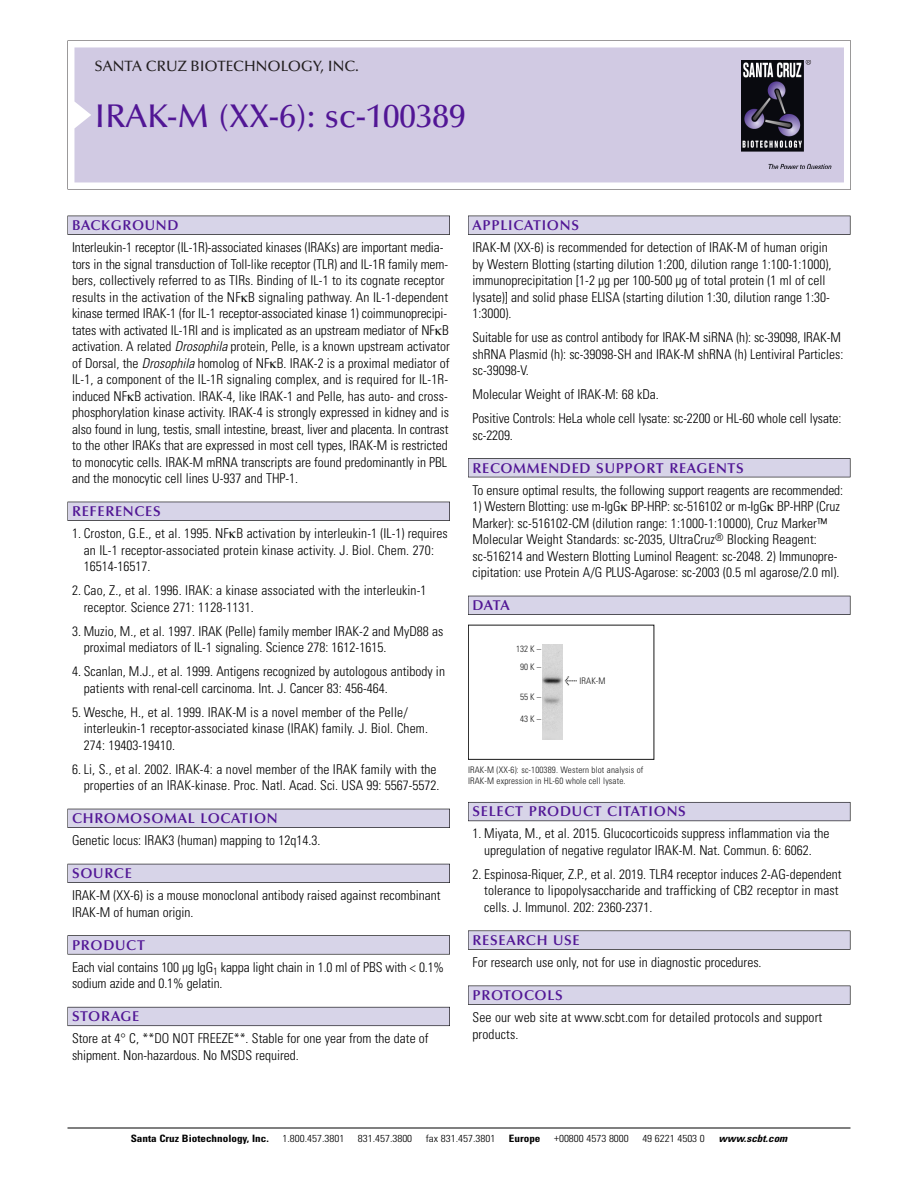
<style>
.page{position:relative;width:918px;height:1188px;background:#fff}
.page>*{position:absolute;margin:0;border:0;box-sizing:border-box;transform-origin:0 0}
.t1{font:500 33px "Optima";color:#511695}
.t2{font:500 15px "Optima";color:#231f20}
.t3{font:600 14.25px "Optima";letter-spacing:.05em;color:#511695}
.t4{font:300 condensed 13.5px/16.5px "Univers";color:#000}
.t5{font:300 condensed 10.2px "Univers";color:#000;scale:1.1 1}
.t6{font:700 condensed 10.2px "Univers";color:#000;scale:1.1 1}
.t7{font:italic 700 condensed 10.2px "Univers";color:#000;scale:1.1 1}
.t8{font:300 condensed 9px/10.5px "Univers";letter-spacing:.015em;color:#191919}
.s1{font-style:italic}
.s2{font-family:"Meta Plus";font-weight:400;font-stretch:normal;font-size:10.5px}
</style>
<div class="page">
<svg style="left:74px;top:41px;width:777px;height:148px"></svg>
<div style="left:74px;top:47px;width:770px;height:135px;background:#d1cae3"></div>
<img style="left:741px;top:60px;width:90px;height:108px">
<div style="left:68px;top:216px;width:382px;height:19px;background:#535256"></div>
<div style="left:68px;top:216px;width:381px;height:18px;background:#d7d4e8"></div>
<div style="left:68px;top:502px;width:382px;height:19px;background:#525156"></div>
<div style="left:68px;top:502px;width:381px;height:18px;background:#d7d4e8"></div>
<div style="left:68px;top:809px;width:382px;height:19px;background:#515057"></div>
<div style="left:68px;top:809px;width:381px;height:18px;background:#d7d4e8"></div>
<div style="left:68px;top:864px;width:382px;height:19px;background:#535259"></div>
<div style="left:68px;top:864px;width:381px;height:18px;background:#d7d4e8"></div>
<svg style="left:68px;top:935px;width:382px;height:20px"></svg>
<div style="left:68px;top:936px;width:381px;height:18px;background:#d7d4e8"></div>
<div style="left:68px;top:1007px;width:382px;height:19px;background:#64626c"></div>
<div style="left:68px;top:1007px;width:381px;height:18px;background:#d7d4e8"></div>
<div style="left:468px;top:216px;width:382px;height:19px;background:#535256"></div>
<div style="left:468px;top:216px;width:382px;height:18px;background:#d7d4e8"></div>
<div style="left:468px;top:458px;width:382px;height:19px;background:#515155"></div>
<div style="left:468px;top:459px;width:382px;height:18px;background:#d7d4e8"></div>
<div style="left:468px;top:596px;width:382px;height:19px;background:#515057"></div>
<div style="left:468px;top:596px;width:382px;height:18px;background:#d7d4e8"></div>
<div style="left:468px;top:802px;width:382px;height:19px;background:#5e5d65"></div>
<div style="left:468px;top:803px;width:382px;height:18px;background:#d7d4e8"></div>
<div style="left:468px;top:931px;width:382px;height:19px;background:#58575a"></div>
<div style="left:468px;top:931px;width:382px;height:18px;background:#d7d4e8"></div>
<div style="left:468px;top:986px;width:382px;height:19px;background:#545457"></div>
<div style="left:468px;top:986px;width:382px;height:18px;background:#d7d4e8"></div>
<hr style="left:68px;top:1128px;width:782px;height:1px;background:#000">
<div style="left:468px;top:625px;width:186px;height:135px;border:1px solid #191919"></div>
<img style="left:542px;top:645px;width:21px;height:95px">
<p class="t2" style="left:94px;top:60px;width:266px">SANTA CRUZ BIOTECHNOLOGY, INC.</p>
<p class="t1" style="left:94px;top:102px;width:373px">IRAK-M (XX-6): sc-100389</p>
<p class="t3" style="left:72px;top:219px;width:108px">BACKGROUND</p>
<p class="t4" style="left:72px;top:240px;width:379px">Interleukin-1 receptor (IL-1R)-associated kinases (IRAKs) are important media&shy;tors in the signal transduction of Toll-like receptor (TLR) and IL-1R family mem&shy;bers, collectively referred to as TIRs. Binding of IL-1 to its cognate receptor results in the activation of the NF B signaling pathway. An IL-1-dependent kinase termed IRAK-1 (for IL-1 receptor-associated kinase 1) coimmunoprecipi&shy;tates with activated IL-1RI and is implicated as an upstream mediator of NF B activation. A related <span class="s1">Drosophila</span> protein, Pelle, is a known upstream activator of Dorsal, the <span class="s1">Drosophila</span> homolog of NF B. IRAK-2 is a proximal mediator of IL-1, a component of the IL-1R signaling complex, and is required for IL-1R&shy;induced NF B activation. IRAK-4, like IRAK-1 and Pelle, has auto- and cross&shy;phosphorylation kinase activity. IRAK-4 is strongly expressed in kidney and is also found in lung, testis, small intestine, breast, liver and placenta. In contrast to the other IRAKs that are expressed in most cell types, IRAK-M is restricted to monocytic cells. IRAK-M mRNA transcripts are found predominantly in PBL and the monocytic cell lines U-937 and THP-1.</p>
<p class="t3" style="left:72px;top:505px;width:90px">REFERENCES</p>
<p class="t4" style="left:84px;top:526px;width:365px;text-indent:-12px">1. Croston, G.E., et al. 1995. NF B activation by interleukin-1 (IL-1) requires an IL-1 receptor-associated protein kinase activity. J. Biol. Chem. 270:<br>16514-16517.</p>
<p class="t4" style="left:84px;top:583px;width:344px;text-indent:-12px">2. Cao, Z., et al. 1996. IRAK: a kinase associated with the interleukin-1 receptor. Science 271: 1128-1131.</p>
<p class="t4" style="left:84px;top:624px;width:361px;text-indent:-12px">3. Muzio, M., et al. 1997. IRAK (Pelle) family member IRAK-2 and MyD88 as proximal mediators of IL-1 signaling. Science 278: 1612-1615.</p>
<p class="t4" style="left:84px;top:664px;width:363px;text-indent:-12px">4. Scanlan, M.J., et al. 1999. Antigens recognized by autologous antibody in patients with renal-cell carcinoma. Int. J. Cancer 83: 456-464.</p>
<p class="t4" style="left:84px;top:705px;width:346px;text-indent:-12px">5. Wesche, H., et al. 1999. IRAK-M is a novel member of the Pelle/ interleukin-1 receptor-associated kinase (IRAK) family. J. Biol. Chem.<br>274: 19403-19410.</p>
<p class="t4" style="left:72px;top:762px;width:369px;text-align:right">6. Li, S., et al. 2002. IRAK-4: a novel member of the IRAK family with the properties of an IRAK-kinase. Proc. Natl. Acad. Sci. USA 99: 5567-5572.</p>
<p class="t3" style="left:72px;top:812px;width:207px">CHROMOSOMAL LOCATION</p>
<p class="t4" style="left:72px;top:834px;width:250px">Genetic locus: IRAK3 (human) mapping to 12q14.3.</p>
<p class="t3" style="left:72px;top:867px;width:61px">SOURCE</p>
<p class="t4" style="left:72px;top:889px;width:370px">IRAK-M (XX-6) is a mouse monoclonal antibody raised against recombinant<br>IRAK-M of human origin.</p>
<p class="t3" style="left:72px;top:939px;width:74px">PRODUCT</p>
<p class="t4" style="left:72px;top:960px;width:374px">Each vial contains 100 µg IgG<sub>1</sub> kappa light chain in 1.0 ml of PBS with &lt; 0.1% sodium azide and 0.1% gelatin.</p>
<p class="t3" style="left:72px;top:1011px;width:69px">STORAGE</p>
<p class="t4" style="left:72px;top:1032px;width:358px">Store at 4° C, **DO NOT FREEZE**. Stable for one year from the date of shipment. Non-hazardous. No MSDS required.</p>
<p class="t3" style="left:473px;top:219px;width:108px">APPLICATIONS</p>
<p class="t4" style="left:473px;top:240px;width:360px">IRAK-M (XX-6) is recommended for detection of IRAK-M of human origin by Western Blotting (starting dilution 1:200, dilution range 1:100-1:1000), immunoprecipitation [1-2 µg per 100-500 µg of total protein (1 ml of cell lysate)] and solid phase ELISA (starting dilution 1:30, dilution range 1:30- 1:3000).</p>
<p class="t4" style="left:473px;top:330px;width:372px">Suitable for use as control antibody for IRAK-M siRNA (h): sc-39098, IRAK-M shRNA Plasmid (h): sc-39098-SH and IRAK-M shRNA (h) Lentiviral Particles: sc-39098-V.</p>
<p class="t4" style="left:473px;top:387px;width:188px">Molecular Weight of IRAK-M: 68 kDa.</p>
<p class="t4" style="left:473px;top:411px;width:370px">Positive Controls: HeLa whole cell lysate: sc-2200 or HL-60 whole cell lysate: sc-2209.</p>
<p class="t3" style="left:473px;top:462px;width:273px">RECOMMENDED SUPPORT REAGENTS</p>
<p class="t4" style="left:473px;top:483px;width:372px">To ensure optimal results, the following support reagents are recommended:</p>
<p class="t4" style="left:473px;top:499px;width:369px">1) Western Blotting: use m-IgG BP-HRP: sc-516102 or m-IgG BP-HRP (Cruz Marker): sc-516102-CM (dilution range: 1:1000-1:10000), Cruz Marker™ Molecular Weight Standards: sc-2035, UltraCruz<sup>®</sup> Blocking Reagent: sc-516214 and Western Blotting Luminol Reagent: sc-2048. 2) Immunopre&shy;cipitation: use Protein A/G PLUS-Agarose: sc-2003 (0.5 ml agarose/2.0 ml).</p>
<p class="t3" style="left:473px;top:599px;width:39px">DATA</p>
<p class="t8" style="left:516px;top:641px;width:26px;line-height:18px;text-align:center">132 K –<br>90K–</p>
<p class="t8" style="left:520px;top:692px;width:22px">55K–</p>
<p class="t8" style="left:520px;top:714px;width:22px">43K–</p>
<p class="t8" style="left:565px;top:676px;width:42px"><span class="s2">&lt;</span> IRAK-M</p>
<p class="t8" style="left:468px;top:766px;width:177px">IRAK-M (XX-6): sc-100389. Western blot analysis of<br>IRAK-M expression in HL-60 whole cell lysate.</p>
<p class="t3" style="left:473px;top:806px;width:215px">SELECT PRODUCT CITATIONS</p>
<p class="t4" style="left:473px;top:827px;width:358px;text-align:center">1. Miyata, M., et al. 2015. Glucocorticoids suppress inflammation via the upregulation of negative regulator IRAK-M. Nat. Commun. 6: 6062.</p>
<p class="t4" style="left:484px;top:867px;width:359px;text-indent:-12px">2. Espinosa-Riquer, Z.P., et al. 2019. TLR4 receptor induces 2-AG-dependent tolerance to lipopolysaccharide and trafficking of CB2 receptor in mast cells. J. Immunol. 202: 2360-2371.</p>
<p class="t3" style="left:473px;top:934px;width:109px">RESEARCH USE</p>
<p class="t4" style="left:473px;top:955px;width:291px">For research use only, not for use in diagnostic procedures.</p>
<p class="t3" style="left:473px;top:989px;width:92px">PROTOCOLS</p>
<p class="t4" style="left:473px;top:1010px;width:351px">See our web site at www.scbt.com for detailed protocols and support products.</p>
<p class="t6" style="left:131px;top:1135px;width:127px">Santa Cruz Biotechnology, Inc.</p>
<p class="t5" style="left:282px;top:1135px;width:58px">1.800.457.3801</p>
<p class="t5" style="left:358px;top:1135px;width:51px">831.457.3800</p>
<p class="t5" style="left:426px;top:1135px;width:65px">fax 831.457.3801</p>
<p class="t6" style="left:509px;top:1135px;width:30px">Europe</p>
<p class="t5" style="left:554px;top:1135px;width:69px">+00800 4573 8000</p>
<p class="t5" style="left:642px;top:1135px;width:58px">49 6221 4503 0</p>
<p class="t7" style="left:719px;top:1135px;width:66px">www.scbt.com</p>
</div>
